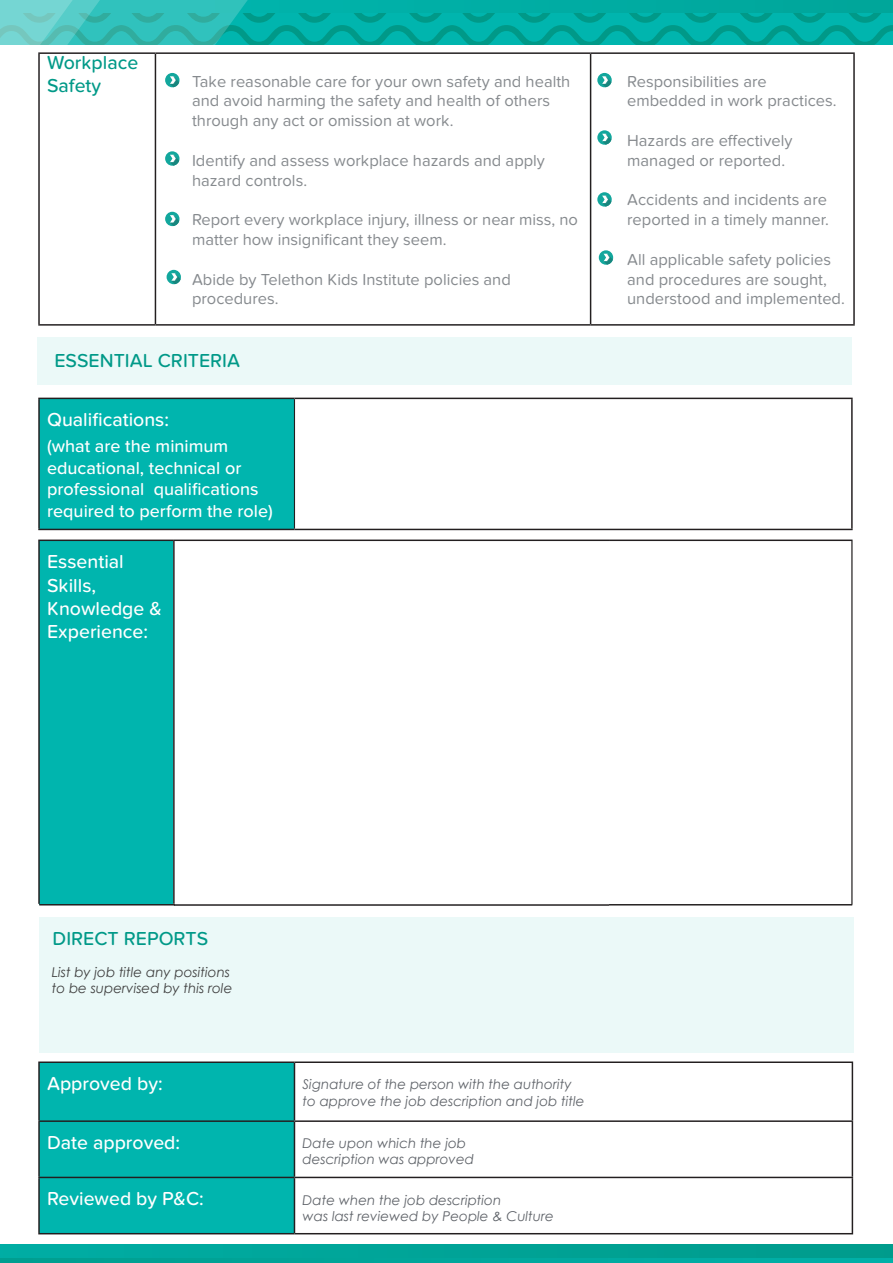
<style>
.page{position:relative;width:893px;height:1263px;background:#fff}
.page>*{position:absolute;margin:0;border:0;box-sizing:border-box;transform-origin:0 0}
.t1{font:500 19.5px/23.4px "Proxima Nova Soft";color:#fff}
.t2{font:500 19.5px/23.4px "Proxima Nova Soft";color:#098}
.t3{font:500 18px/21.6px "Proxima Nova Soft";color:#fff}
.t4{font:16.5px/19.8px "Proxima Nova Soft";color:#868a8e}
.t5{font:italic 13.5px/16.2px "Century Gothic";color:#5f6369}
.t6{font:italic 13.5px/16.2px "Century Gothic";color:#404040}
</style>
<div class="page">
<div style="left:0;top:1256px;width:893px;height:7px;background:#00a69a"></div>
<div style="left:0;top:1244px;width:893px;height:13px;background:#00a397"></div>
<hr style="left:38px;top:54px;width:2px;height:270px;background:#231f20">
<hr style="left:155px;top:54px;width:1px;height:270px;background:#231f20">
<hr style="left:590px;top:54px;width:1px;height:270px;background:#231f20">
<hr style="left:853px;top:54px;width:2px;height:270px;background:#231f20">
<hr style="left:38px;top:324px;width:117px;height:2px;background:#231f20">
<hr style="left:155px;top:324px;width:436px;height:2px;background:#231f20">
<hr style="left:591px;top:324px;width:264px;height:2px;background:#231f20">
<div style="left:39px;top:398px;width:255px;height:131px;background:#00b5ae"></div>
<hr style="left:294px;top:399px;width:1px;height:130px;background:#231f20">
<hr style="left:38px;top:398px;width:256px;height:1px;background:#231f20">
<hr style="left:38px;top:399px;width:2px;height:130px;background:#231f20">
<hr style="left:294px;top:398px;width:559px;height:1px;background:#231f20">
<hr style="left:851px;top:399px;width:2px;height:130px;background:#231f20">
<hr style="left:38px;top:529px;width:256px;height:1px;background:#231f20">
<hr style="left:294px;top:529px;width:559px;height:1px;background:#231f20">
<svg style="left:597px;top:130px;width:15px;height:15px"></svg>
<svg style="left:602px;top:134px;width:9px;height:11px"></svg>
<svg style="left:597px;top:192px;width:15px;height:15px"></svg>
<svg style="left:602px;top:196px;width:9px;height:11px"></svg>
<svg style="left:0;top:0;width:893px;height:117px"></svg>
<svg style="left:165px;top:151px;width:14px;height:15px"></svg>
<svg style="left:170px;top:155px;width:9px;height:11px"></svg>
<div style="left:165px;top:212px;width:14px;height:14px;background:#12a79d;border-radius:50%"></div>
<svg style="left:170px;top:215px;width:9px;height:11px"></svg>
<svg style="left:599px;top:250px;width:14px;height:15px"></svg>
<svg style="left:604px;top:254px;width:9px;height:11px"></svg>
<div style="left:167px;top:270px;width:14px;height:14px;background:#12a79d;border-radius:50%"></div>
<svg style="left:171px;top:273px;width:10px;height:11px"></svg>
<div style="left:38px;top:337px;width:814px;height:48px;background:#ebf9f8"></div>
<div style="left:39px;top:540px;width:135px;height:364px;background:#00b5ae"></div>
<hr style="left:38px;top:539px;width:136px;height:2px;background:#231f20">
<hr style="left:38px;top:541px;width:2px;height:363px;background:#231f20">
<hr style="left:174px;top:539px;width:435px;height:2px;background:#231f20">
<hr style="left:173px;top:541px;width:2px;height:363px;background:#231f20">
<hr style="left:609px;top:539px;width:243px;height:2px;background:#231f20">
<hr style="left:851px;top:541px;width:1px;height:363px;background:#231f20">
<hr style="left:39px;top:904px;width:136px;height:1px;background:#231f20">
<hr style="left:174px;top:904px;width:435px;height:2px;background:#231f20">
<hr style="left:609px;top:904px;width:243px;height:1px;background:#231f20">
<div style="left:40px;top:1063px;width:254px;height:170px;background:#00b5ae"></div>
<svg style="left:295px;top:1063px;width:557px;height:170px"></svg>
<hr style="left:38px;top:1061px;width:256px;height:2px;background:#231f20">
<hr style="left:38px;top:1063px;width:2px;height:57px;background:#231f20">
<hr style="left:294px;top:1061px;width:559px;height:2px;background:#231f20">
<hr style="left:294px;top:1063px;width:1px;height:57px;background:#231f20">
<hr style="left:852px;top:1063px;width:1px;height:57px;background:#231f20">
<hr style="left:38px;top:1120px;width:256px;height:2px;background:#231f20">
<hr style="left:38px;top:1122px;width:2px;height:55px;background:#231f20">
<hr style="left:294px;top:1120px;width:559px;height:2px;background:#231f20">
<hr style="left:294px;top:1122px;width:1px;height:55px;background:#231f20">
<hr style="left:852px;top:1122px;width:1px;height:55px;background:#231f20">
<hr style="left:38px;top:1177px;width:256px;height:1px;background:#231f20">
<hr style="left:38px;top:1178px;width:2px;height:55px;background:#231f20">
<hr style="left:294px;top:1177px;width:559px;height:1px;background:#231f20">
<hr style="left:294px;top:1178px;width:1px;height:55px;background:#231f20">
<hr style="left:852px;top:1178px;width:1px;height:55px;background:#231f20">
<hr style="left:38px;top:1233px;width:256px;height:1px;background:#231f20">
<hr style="left:294px;top:1233px;width:559px;height:1px;background:#231f20">
<div style="left:39px;top:917px;width:815px;height:136px;background:#ebf9f8"></div>
<p class="t2" style="left:47px;top:51px;width:93px">Workplace<br>Safety</p>
<p class="t4" style="left:192px;top:71px;width:380px">Take reasonable care for your own safety and health and avoid harming the safety and health of others through any act or omission at work.</p>
<p class="t4" style="left:192px;top:150px;width:354px">Identify and assess workplace hazards and apply hazard controls.</p>
<p class="t4" style="left:192px;top:210px;width:387px">Report every workplace injury, illness or near miss, no matter how insignificant they seem.</p>
<p class="t4" style="left:192px;top:269px;width:320px">Abide by Telethon Kids Institute policies and procedures.</p>
<p class="t2" style="left:54px;top:350px;width:187px">ESSENTIAL CRITERIA</p>
<p class="t1" style="left:47px;top:408px;width:123px">Qualifications:</p>
<p class="t3" style="left:47px;top:436px;width:227px">(what are the minimum educational, technical or professional qualifications required to perform the role)</p>
<p class="t1" style="left:47px;top:550px;width:116px">Essential<br>Skills,<br>Knowledge &amp;<br>Experience:</p>
<p class="t4" style="left:627px;top:71px;width:211px">Responsibilities are embedded in work practices.</p>
<p class="t4" style="left:627px;top:131px;width:167px">Hazards are effectively managed or reported.</p>
<p class="t4" style="left:627px;top:190px;width:203px">Accidents and incidents are reported in a timely manner.</p>
<p class="t4" style="left:627px;top:249px;width:219px">All applicable safety policies and procedures are sought, understood and implemented.</p>
<p class="t2" style="left:53px;top:927px;width:157px">DIRECT REPORTS</p>
<p class="t6" style="left:52px;top:963px;width:182px">List by job title any positions to be supervised by this role</p>
<p class="t1" style="left:47px;top:1072px;width:117px">Approved by:</p>
<p class="t5" style="left:303px;top:1076px;width:283px">Signature of the person with the authority to approve the job description and job title</p>
<p class="t1" style="left:47px;top:1131px;width:135px">Date approved:</p>
<p class="t5" style="left:303px;top:1135px;width:173px">Date upon which the job description was approved</p>
<p class="t1" style="left:47px;top:1187px;width:158px">Reviewed by P&amp;C:</p>
<p class="t5" style="left:303px;top:1191px;width:253px">Date when the job description<br>was last reviewed by People &amp; Culture</p>
</div>
